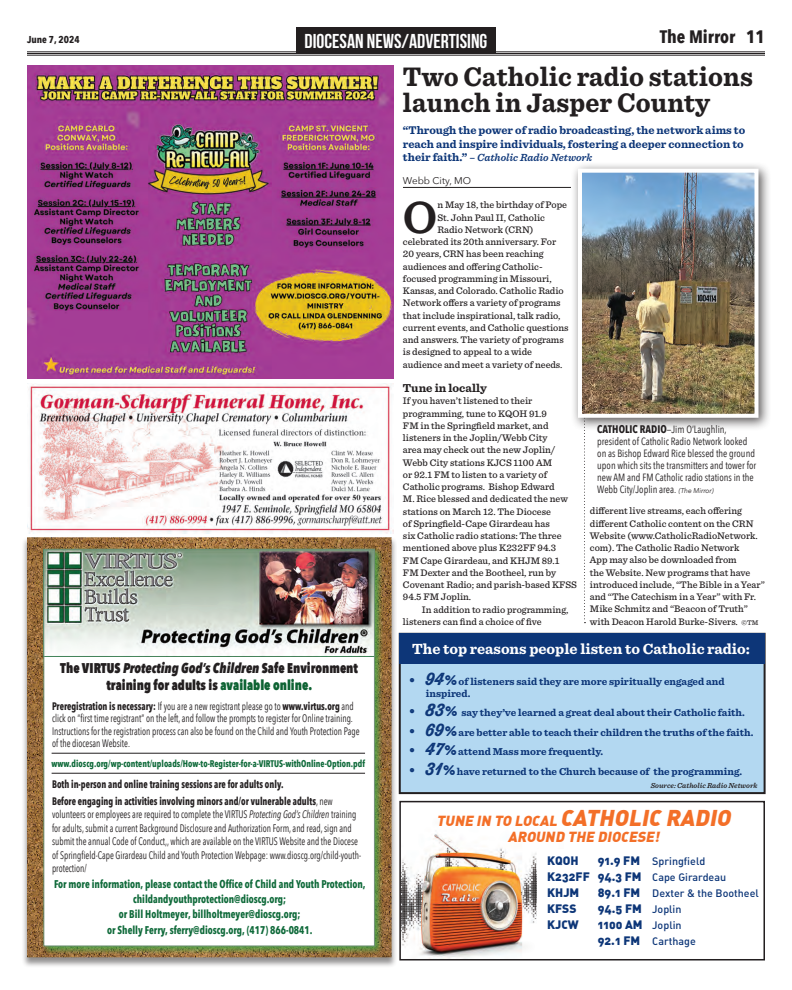
<style>
.page{position:relative;width:792px;height:990px;background:#fff}
.page>*{position:absolute;margin:0;border:0;box-sizing:border-box;transform-origin:0 0}
.t1{font:600 47.1px "Sentinel";color:#231f20}
.Full_caption{font:700 28px/26.8px "Sentinel";letter-spacing:.005em;color:#231f20;scale:.95 1}
.Subhead{font:700 20px "Bebas Neue";color:#fff}
.t2{font:700 18px "Avenir Next Condensed";color:#231f20}
.t3{font:700 15.4px "Sentinel";color:#fff}
.t4{font:italic 14.3px "DIN Black Alternate";color:#f36f28}
.Virtus_sessions{font:800 14.1px "Avenir Next Condensed";color:#231f20;scale:.9 1}
.t5{font:12px "DIN Black Alternate";color:#0d3678}
.t6{font:700 12px "Sentinel";color:#231f20}
.t7{font:700 11.6px/13.6px "Sentinel";color:#0d3678}
.Virtus_sessions-2{font:700 11.2px "Avenir Next Condensed";color:#0f6a3a;scale:.9 1}
.t8{font:10.9px/13.5px "Avenir Next Condensed";color:#231f20;scale:.84 1}
.t9{font:700 10.9px "Avenir Next Condensed";color:#231f20;scale:.84 1}
.t10{font:italic 600 10.8px "Sentinel";color:#0d3678}
.t11{font:10.7px "DIN Medium Alternate";color:#0d3678}
.t12{font:700 10.5px/12.3px "Sentinel";color:#0d3678}
.Full_caption-2{font:10.5px/12px "Avenir Next Condensed";color:#231f20;scale:.95 1}
.t13{font:700 10px "Avenir Next Condensed";color:#231f20}
.t14{font:500 9.9px/12.2px "Sentinel";color:#231f20}
.Dateline_only{font:9.8px "Avenir Next";color:#231f20}
.Virtus_sessions-3{font:700 9.6px "Avenir Next Condensed";color:#0f6a3a;scale:.9 1}
.t15{font:italic 600 7.5px "Sentinel";color:#231f20}
.s1{font-weight:700;font-style:normal;font-size:11.6px}
.s2{font-weight:700;font-size:11px}
.s3{font-family:"Avenir Next";font-style:italic;font-size:7px}
.s4{font-size:7px}
.s5{font-style:italic}
.s6{color:#0e6333}
.s7{font-weight:700}
.s8{font-family:"Thirsty Rough Bol";font-weight:400;font-size:17px}
.s9{font-size:22.4px}
.s10{font-family:"DIN Black Alternate";font-size:12px}
.s11{font-family:"DIN Medium Alternate";font-size:10.7px}
</style>
<div class="page">
<div style="left:22px;top:537px;width:375px;height:431px;background:#231f20;opacity:.5"></div>
<img style="left:27px;top:537px;width:365px;height:420px">
<div style="left:41px;top:547px;width:342px;height:408px;background:#40ae49;opacity:.75"></div>
<div style="left:44px;top:549px;width:330px;height:397px;background:#fff"></div>
<img style="left:45px;top:551px;width:328px;height:105px">
<div style="left:43px;top:549px;width:332px;height:397px;border:1px solid #6d8e73"></div>
<hr style="left:52px;top:753px;width:313px;height:1px;background:#231f20">
<hr style="left:52px;top:773px;width:313px;height:1px;background:#231f20">
<div style="left:296px;top:27px;width:200px;height:27px;background:#231f20"></div>
<hr style="left:403px;top:187px;width:168px;height:1px;background:#231f20">
<img style="left:27px;top:65px;width:367px;height:314px">
<img style="left:27px;top:384px;width:366px;height:149px">
<img style="left:402px;top:834px;width:135px;height:124px">
<div style="left:399px;top:801px;width:366px;height:160px;border:2px solid #231f20"></div>
<div style="left:541px;top:849px;width:224px;height:104px;background:#fff"></div>
<div style="left:400px;top:634px;width:365px;height:159px;background:#b3d8f1"></div>
<div style="left:399px;top:633px;width:367px;height:161px;border:2px solid #231f20"></div>
<div style="left:399px;top:633px;width:366px;height:31px;background:#0d3678"></div>
<svg style="left:584px;top:433px;width:1px;height:190px"></svg>
<div style="left:571px;top:162px;width:201px;height:269px;background:#231f20;opacity:.75"></div>
<img style="left:583px;top:174px;width:171px;height:239px">
<div style="left:578px;top:169px;width:181px;height:249px;border:4px solid #fff"></div>
<hr style="left:27px;top:51px;width:738px;height:1px;background:#231f20">
<hr style="left:27px;top:53px;width:738px;height:1px;background:#231f20">
<hr style="left:27px;top:55px;width:738px;height:1px;background:#231f20">
<p class="t13" style="left:27px;top:33px;width:54px">June 7, 2024</p>
<h3 class="t2" style="left:660px;top:26px;width:107px">The Mirror 11</h3>
<p class="Subhead" style="left:305px;top:30px;width:184px">DIOCESAN NEWS/ADVERTISING</p>
<p class="Full_caption" style="left:403px;top:62px;width:370px">Two Catholic radio stations launch in Jasper County</p>
<p class="t7" style="left:403px;top:123px;width:344px">“Through the power of radio broadcasting, the network aims to reach and inspire individuals, fostering a deeper connection to</p>
<p class="t10" style="left:403px;top:149px;width:191px"><span class="s1">their faith.”</span> – Catholic Radio Network</p>
<p class="Dateline_only" style="left:403px;top:173px;width:70px">Webb City, MO</p>
<p class="t1" style="left:403px;top:181px;width:36px">O</p>
<p class="t14" style="left:437px;top:198px;width:131px">n May 18, the birthday of Pope</p>
<p class="t14" style="left:437px;top:211px;width:109px">St. John Paul II, Catholic</p>
<p class="t14" style="left:437px;top:223px;width:97px">Radio Network (CRN)</p>
<p class="t14" style="left:403px;top:235px;width:155px">celebrated its 20th anniversary. For</p>
<p class="t14" style="left:403px;top:247px;width:142px">20 years, CRN has been reaching</p>
<p class="t14" style="left:403px;top:260px;width:141px">audiences and offering Catholic-</p>
<p class="t14" style="left:403px;top:272px;width:150px">focused programming in Missouri,</p>
<p class="t14" style="left:403px;top:284px;width:162px">Kansas, and Colorado. Catholic Radio</p>
<p class="t14" style="left:403px;top:296px;width:159px">Network offers a variety of programs</p>
<p class="t14" style="left:403px;top:309px;width:159px">that include inspirational, talk radio,</p>
<p class="t14" style="left:403px;top:321px;width:167px">current events, and Catholic questions</p>
<p class="t14" style="left:403px;top:333px;width:162px">and answers. The variety of programs</p>
<p class="t14" style="left:403px;top:345px;width:131px">is designed to appeal to a wide</p>
<p class="t14" style="left:403px;top:358px;width:161px">audience and meet a variety of needs.</p>
<p class="t6" style="left:403px;top:379px;width:85px">Tune in locally</p>
<p class="t14" style="left:403px;top:394px;width:176px">If you haven’t listened to their programming, tune to KQOH 91.9<br>FM in the Springfield market, and listeners in the Joplin/Webb City<br>area may check out the new Joplin/<br>Webb City stations KJCS 1100 AM<br>or 92.1 FM to listen to a variety of<br>Catholic programs. Bishop Edward<br>M. Rice blessed and dedicated the new stations on March 12. The Diocese<br>of Springfield-Cape Girardeau has<br>six Catholic radio stations: The three mentioned above plus K232FF 94.3<br>FM Cape Girardeau, and KHJM 89.1<br>FM Dexter and the Bootheel, run by<br>Covenant Radio; and parish-based KFSS<br>94.5 FM Joplin.</p>
<p class="t14" style="left:403px;top:603px;width:167px;text-indent:19px">In addition to radio programming, listeners can find a choice of five</p>
<p class="Full_caption-2" style="left:597px;top:423px;width:169px"><span class="s2">CATHOLIC RADIO</span>—Jim O’Laughlin, president of Catholic Radio Network looked on as Bishop Edward Rice blessed the ground upon which sits the transmitters and tower for new AM and FM Catholic radio stations in the Webb City/Joplin area. <span class="s3">(The Mirror)</span></p>
<p class="t14" style="left:590px;top:504px;width:176px">different live streams, each offering different Catholic content on the CRN Website (www.CatholicRadioNetwork. com). The Catholic Radio Network<br>App may also be downloaded from<br>the Website. New programs that have introduced include, “The Bible in a Year” and “The Catechism in a Year” with Fr.<br>Mike Schmitz and “Beacon of Truth” with Deacon Harold Burke-Sivers. <span class="s4">©TM</span></p>
<p class="Virtus_sessions" style="left:60px;top:659px;width:332px">The VIRTUS <span class="s5">Protecting God’s Children</span> Safe Environment</p>
<p class="Virtus_sessions" style="left:107px;top:676px;width:230px">training for adults is <span class="s6">available online.</span></p>
<p class="t8" style="left:52px;top:699px;width:368px;line-height:12.6px"><span class="s7">Preregistration is necessary:</span> If you are a new registrant please go to <span class="s7">www.virtus.org</span> and click on “first time registrant” on the left, and follow the prompts to register for Online training.<br>Instructions for the registration process can also be found on the Child and Youth Protection Page of the diocesan Website.</p>
<p class="t9" style="left:52px;top:778px;width:277px">Both in-person and online training sessions are for adults only.</p>
<p class="t8" style="left:52px;top:793px;width:370px"><span class="s7">Before engaging in activities involving minors and/or vulnerable adults</span>, new volunteers or employees are required to complete the VIRTUS <span class="s5">Protecting God’s Children</span> training for adults, submit a current Background Disclosure and Authorization Form, and read, sign and submit the annual Code of Conduct,, which are available on the VIRTUS Website and the Diocese of Springfield-Cape Girardeau Child and Youth Protection Webpage: www.dioscg.org/child-youth&shy;protection/</p>
<p class="Virtus_sessions-2" style="left:54px;top:877px;width:348px">For more information, please contact the Office of Child and Youth Protection,</p>
<p class="Virtus_sessions-2" style="left:133px;top:892px;width:172px">childandyouthprotection@dioscg.org;</p>
<p class="Virtus_sessions-2" style="left:119px;top:907px;width:204px">or Bill Holtmeyer, billholtmeyer@dioscg.org;</p>
<p class="Virtus_sessions-2" style="left:107px;top:923px;width:230px">or Shelly Ferry, sferry@dioscg.org, (417) 866-0841.</p>
<p class="Virtus_sessions-3" style="left:52px;top:758px;width:350px">www.dioscg.org/wp-content/uploads/How-to-Register-for-a-VIRTUS-withOnline-Option.pdf</p>
<p class="t3" style="left:412px;top:637px;width:339px">The top reasons people listen to Catholic radio:</p>
<p class="t12" style="left:426px;top:675px;width:300px;text-indent:-18px"><span class="s8">• 94%</span> of listeners said they are more spiritually engaged and inspired.</p>
<p class="t12" style="left:408px;top:706px;width:338px"><span class="s8">• 83%</span> say they’ve learned a great deal about their Catholic faith.</p>
<p class="t12" style="left:408px;top:726px;width:347px"><span class="s8">• 69%</span> are better able to teach their children the truths of the faith.</p>
<p class="t12" style="left:408px;top:745px;width:197px"><span class="s8">• 47%</span> attend Mass more frequently.</p>
<p class="t12" style="left:408px;top:765px;width:336px"><span class="s8">• 31%</span> have returned to the Church because of the programming.</p>
<p class="t15" style="left:651px;top:780px;width:108px">Source: Catholic Radio Network</p>
<p class="t4" style="left:437px;top:812px;width:300px">TUNE IN TO LOCAL <span class="s9">CATHOLIC RADIO</span></p>
<p class="t4" style="left:508px;top:827px;width:156px">AROUND THE DIOCESE!</p>
<p class="t5" style="left:547px;top:852px;width:33px">KQOH</p>
<p class="t11" style="left:598px;top:854px;width:109px"><span class="s10">91.9 FM</span> Springfield</p>
<p class="t11" style="left:547px;top:870px;width:180px"><span class="s10">K232FF 94.3 FM</span> Cape Girardeau</p>
<p class="t5" style="left:547px;top:884px;width:34px">KHJM</p>
<p class="t11" style="left:598px;top:886px;width:163px"><span class="s10">89.1 FM</span> Dexter &amp; the Bootheel</p>
<p class="t5" style="left:547px;top:900px;width:31px">KFSS</p>
<p class="t5" style="left:598px;top:900px;width:85px">94.5 FM <span class="s11">Joplin</span></p>
<p class="t5" style="left:547px;top:916px;width:33px">KJCW</p>
<p class="t5" style="left:598px;top:916px;width:85px">1100 AM <span class="s11">Joplin</span></p>
<p class="t11" style="left:598px;top:934px;width:100px"><span class="s10">92.1 FM</span> Carthage</p>
</div>
